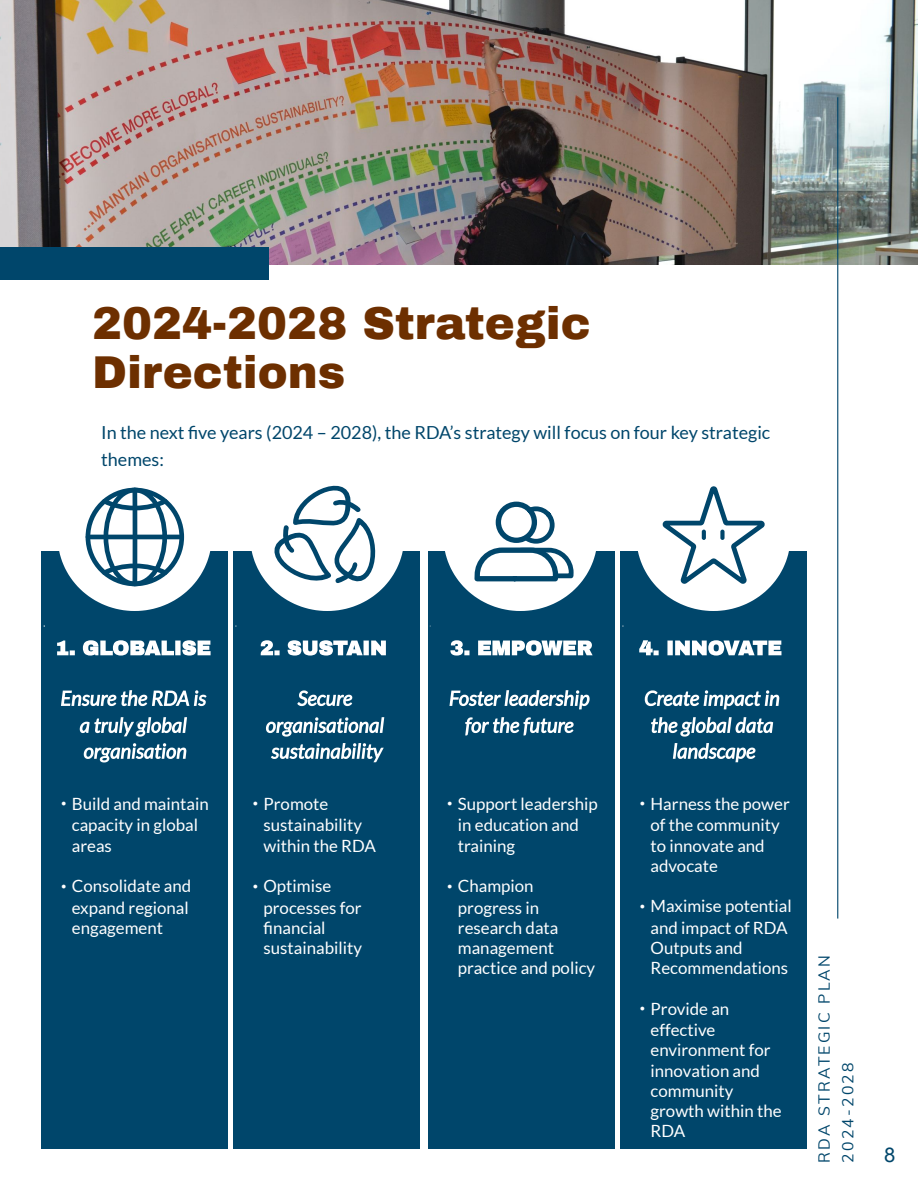
<style>
.page{position:relative;width:918px;height:1188px;background:#fff}
.page>*{position:absolute;margin:0;border:0;box-sizing:border-box;transform-origin:0 0}
.t1{font:900 45px "Archivo";color:#6d2f00}
.t2{font:20.25px "Arial";color:#00466b}
.t3{font:18px/27px "Lato";color:#00466b}
.t4{font:16.8px/20.7px "Lato";color:#fff}
.t5{font:15.75px "Muli";letter-spacing:.145em;color:#00466b}
.s1{font-family:"Arial";font-size:15.15px}
</style>
<div class="page">
<img style="left:0;top:0;width:918px;height:264px">
<div style="left:233px;top:551px;width:187px;height:598px;background:#00466b"></div>
<div style="left:428px;top:551px;width:186px;height:598px;background:#00466b"></div>
<div style="left:620px;top:551px;width:187px;height:598px;background:#00466b"></div>
<div style="left:42px;top:551px;width:186px;height:598px;background:#00466b"></div>
<hr style="left:837px;top:98px;width:1px;height:820px;background:#00466b">
<svg style="left:59px;top:487px;width:152px;height:124px"></svg>
<div style="left:86px;top:488px;width:98px;height:98px;border:5px solid #00466b;border-radius:50%"></div>
<svg style="left:57px;top:640px;width:154px;height:16px"></svg>
<svg style="left:61px;top:690px;width:146px;height:16px"></svg>
<svg style="left:80px;top:717px;width:107px;height:20px"></svg>
<svg style="left:84px;top:743px;width:102px;height:19px"></svg>
<svg style="left:251px;top:485px;width:152px;height:126px"></svg>
<svg style="left:638px;top:486px;width:151px;height:125px"></svg>
<svg style="left:445px;top:501px;width:151px;height:110px"></svg>
<svg style="left:261px;top:640px;width:125px;height:16px"></svg>
<svg style="left:297px;top:690px;width:55px;height:16px"></svg>
<svg style="left:266px;top:717px;width:118px;height:20px"></svg>
<svg style="left:271px;top:743px;width:113px;height:19px"></svg>
<svg style="left:450px;top:640px;width:143px;height:16px"></svg>
<svg style="left:449px;top:690px;width:141px;height:19px"></svg>
<svg style="left:465px;top:717px;width:109px;height:18px"></svg>
<svg style="left:639px;top:640px;width:142px;height:16px"></svg>
<svg style="left:645px;top:690px;width:134px;height:19px"></svg>
<svg style="left:651px;top:717px;width:122px;height:20px"></svg>
<svg style="left:673px;top:743px;width:82px;height:19px"></svg>
<div style="left:0;top:248px;width:269px;height:32px;background:#00466b"></div>
<p class="t1" style="left:92px;top:299px;width:500px">2024-2028 Strategic</p>
<p class="t1" style="left:92px;top:349px;width:255px">Directions</p>
<p class="t3" style="left:101px;top:418px;width:671px">In the next five years (2024 – 2028), the RDA’s strategy will focus on four key strategic themes:</p>
<p class="t4" style="left:72px;top:793px;width:138px;text-indent:-11px"><span class="s1">•</span> Build and maintain capacity in global areas</p>
<p class="t4" style="left:72px;top:875px;width:121px;text-indent:-11px"><span class="s1">•</span> Consolidate and expand regional engagement</p>
<p class="t4" style="left:264px;top:793px;width:114px;text-indent:-11px"><span class="s1">•</span> Promote sustainability within the RDA</p>
<p class="t4" style="left:264px;top:875px;width:100px;text-indent:-11px"><span class="s1">•</span> Optimise processes for fi nancial sustainability</p>
<p class="t4" style="left:458px;top:793px;width:141px;text-indent:-11px"><span class="s1">•</span> Support leadership in education and training</p>
<p class="t4" style="left:458px;top:875px;width:139px;text-indent:-11px"><span class="s1">•</span> Champion progress in research data management practice and policy</p>
<p class="t4" style="left:651px;top:793px;width:141px;text-indent:-11px"><span class="s1">•</span> Harness the power of the community to innovate and advocate</p>
<p class="t4" style="left:651px;top:896px;width:143px;text-indent:-11px"><span class="s1">•</span> Maximise potential and impact of RDA<br>Outputs and<br>Recommendations</p>
<p class="t4" style="left:651px;top:998px;width:133px;text-indent:-11px"><span class="s1">•</span> Provide an effective environment for innovation and community growth within the<br>RDA</p>
<p class="t5" style="left:817px;top:1163px;width:209px;rotate:-90deg">RDA STRATEGIC PLAN</p>
<p class="t5" style="left:841px;top:1163px;width:102px;rotate:-90deg">2024-2028</p>
<p class="t2" style="left:884px;top:1144px;width:13px">8</p>
</div>
